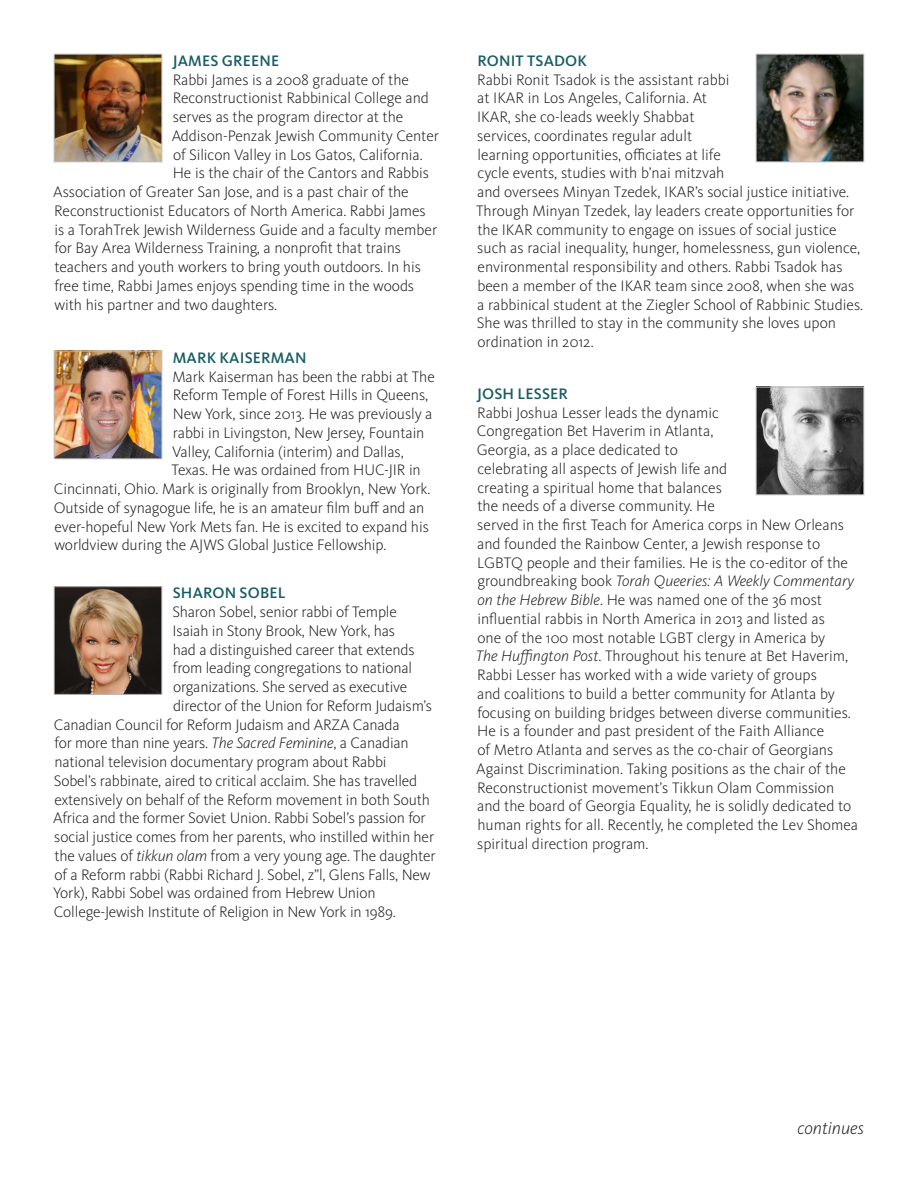
<style>
.page{position:relative;width:918px;height:1188px;background:#fff}
.page>*{position:absolute;margin:0;border:0;box-sizing:border-box;transform-origin:0 0}
.t1{font:italic 300 18px "Kievit Pro";color:#231f20}
.t2{font:300 15.75px/18.8px "Kievit Pro";letter-spacing:-.005em;color:#231f20}
.t3{font:500 15.75px "Kievit Pro";letter-spacing:.01em;color:#165c64}
.s1{font-style:italic}
</style>
<div class="page">
<img style="left:56px;top:353px;width:104px;height:104px">
<div style="left:54px;top:351px;width:108px;height:108px;border:1px solid #bdbbbb"></div>
<img style="left:56px;top:56px;width:104px;height:104px">
<div style="left:54px;top:54px;width:108px;height:108px;border:1px solid #bdbbbb"></div>
<img style="left:758px;top:56px;width:104px;height:104px">
<div style="left:756px;top:54px;width:108px;height:108px;border:1px solid #bdbbbb"></div>
<img style="left:56px;top:588px;width:104px;height:105px">
<div style="left:54px;top:586px;width:108px;height:109px;border:1px solid #bdbbbb"></div>
<img style="left:758px;top:389px;width:104px;height:104px">
<div style="left:756px;top:387px;width:108px;height:108px;border:1px solid #bdbbbb"></div>
<p class="t3" style="left:173px;top:51px;width:108px">JAMES GREENE</p>
<p class="t2" style="left:173px;top:70px;width:238px">Rabbi James is a 2008 graduate of the</p>
<p class="t2" style="left:173px;top:89px;width:258px">Reconstructionist Rabbinical College and</p>
<p class="t2" style="left:173px;top:108px;width:232px">serves as the program director at the</p>
<p class="t2" style="left:172px;top:126px;width:269px">Addison-Penzak Jewish Community Center</p>
<p class="t2" style="left:173px;top:145px;width:251px">of Silicon Valley in Los Gatos, California.</p>
<p class="t2" style="left:173px;top:164px;width:258px">He is the chair of the Cantors and Rabbis</p>
<p class="t2" style="left:53px;top:183px;width:357px">Association of Greater San Jose, and is a past chair of the</p>
<p class="t2" style="left:54px;top:201px;width:373px">Reconstructionist Educators of North America. Rabbi James</p>
<p class="t2" style="left:54px;top:220px;width:384px">is a TorahTrek Jewish Wilderness Guide and a faculty member</p>
<p class="t2" style="left:54px;top:239px;width:348px">for Bay Area Wilderness Training, a nonprofit that trains</p>
<p class="t2" style="left:54px;top:258px;width:368px">teachers and youth workers to bring youth outdoors. In his</p>
<p class="t2" style="left:54px;top:276px;width:361px">free time, Rabbi James enjoys spending time in the woods</p>
<p class="t2" style="left:54px;top:295px;width:224px">with his partner and two daughters.</p>
<p class="t3" style="left:173px;top:348px;width:135px">MARK KAISERMAN</p>
<p class="t2" style="left:173px;top:367px;width:264px">Mark Kaiserman has been the rabbi at The</p>
<p class="t2" style="left:173px;top:386px;width:257px">Reform Temple of Forest Hills in Queens,</p>
<p class="t2" style="left:173px;top:404px;width:261px">New York, since 2013. He was previously a</p>
<p class="t2" style="left:173px;top:423px;width:253px">rabbi in Livingston, New Jersey, Fountain</p>
<p class="t2" style="left:172px;top:442px;width:233px">Valley, California (interim) and Dallas,</p>
<p class="t2" style="left:172px;top:461px;width:251px">Texas. He was ordained from HUC-JIR in</p>
<p class="t2" style="left:54px;top:479px;width:378px">Cincinnati, Ohio. Mark is originally from Brooklyn, New York.</p>
<p class="t2" style="left:54px;top:498px;width:372px">Outside of synagogue life, he is an amateur film buff and an</p>
<p class="t2" style="left:55px;top:517px;width:376px">ever-hopeful New York Mets fan. He is excited to expand his</p>
<p class="t2" style="left:54px;top:536px;width:333px">worldview during the AJWS Global Justice Fellowship.</p>
<p class="t3" style="left:173px;top:584px;width:114px">SHARON SOBEL</p>
<p class="t2" style="left:172px;top:603px;width:226px">Sharon Sobel, senior rabbi of Temple</p>
<p class="t2" style="left:173px;top:621px;width:224px">Isaiah in Stony Brook, New York, has</p>
<p class="t2" style="left:173px;top:640px;width:243px">had a distinguished career that extends</p>
<p class="t2" style="left:173px;top:659px;width:241px">from leading congregations to national</p>
<p class="t2" style="left:173px;top:678px;width:236px">organizations. She served as executive</p>
<p class="t2" style="left:173px;top:696px;width:261px">director of the Union for Reform Judaism’s</p>
<p class="t2" style="left:54px;top:715px;width:347px">Canadian Council for Reform Judaism and ARZA Canada</p>
<p class="t2" style="left:54px;top:734px;width:356px">for more than nine years. <span class="s1">The Sacred Feminine</span>, a Canadian</p>
<p class="t2" style="left:54px;top:753px;width:334px">national television documentary program about Rabbi</p>
<p class="t2" style="left:54px;top:771px;width:365px">Sobel’s rabbinate, aired to critical acclaim. She has travelled</p>
<p class="t2" style="left:55px;top:790px;width:377px">extensively on behalf of the Reform movement in both South</p>
<p class="t2" style="left:53px;top:809px;width:374px">Africa and the former Soviet Union. Rabbi Sobel’s passion for</p>
<p class="t2" style="left:54px;top:828px;width:381px">social justice comes from her parents, who instilled within her</p>
<p class="t2" style="left:54px;top:846px;width:383px">the values of <span class="s1">tikkun olam</span> from a very young age. The daughter</p>
<p class="t2" style="left:55px;top:865px;width:378px">of a Reform rabbi (Rabbi Richard J. Sobel, z”l, Glens Falls, New</p>
<p class="t2" style="left:53px;top:884px;width:324px">York), Rabbi Sobel was ordained from Hebrew Union</p>
<p class="t2" style="left:54px;top:903px;width:343px">College-Jewish Institute of Religion in New York in 1989.</p>
<p class="t3" style="left:477px;top:51px;width:111px">RONIT TSADOK</p>
<p class="t2" style="left:476px;top:70px;width:389px">Rabbi Ronit Tsadok is the assistant rabbi<br>at IKAR in Los Angeles, California. At<br>IKAR, she co-leads weekly Shabbat<br>services, coordinates regular adult<br>learning opportunities, officiates at life<br>cycle events, studies with b’nai mitzvah<br>and oversees Minyan Tzedek, IKAR’s social justice initiative.<br>Through Minyan Tzedek, lay leaders create opportunities for the IKAR community to engage on issues of social justice such as racial inequality, hunger, homelessness, gun violence, environmental responsibility and others. Rabbi Tsadok has been a member of the IKAR team since 2008, when she was a rabbinical student at the Ziegler School of Rabbinic Studies.<br>She was thrilled to stay in the community she loves upon ordination in 2012.</p>
<p class="t3" style="left:477px;top:384px;width:92px">JOSH LESSER</p>
<p class="t2" style="left:476px;top:403px;width:384px">Rabbi Joshua Lesser leads the dynamic<br>Congregation Bet Haverim in Atlanta,<br>Georgia, as a place dedicated to<br>celebrating all aspects of Jewish life and<br>creating a spiritual home that balances<br>the needs of a diverse community. He<br>served in the first Teach for America corps in New Orleans and founded the Rainbow Center, a Jewish response to LGBTQ people and their families. He is the co-editor of the groundbreaking book <span class="s1">Torah Queeries: A Weekly Commentary on the Hebrew Bible</span>. He was named one of the 36 most influential rabbis in North America in 2013 and listed as<br>one of the 100 most notable LGBT clergy in America by<br><span class="s1">The Huffington Post</span>. Throughout his tenure at Bet Haverim, Rabbi Lesser has worked with a wide variety of groups<br>and coalitions to build a better community for Atlanta by focusing on building bridges between diverse communities.<br>He is a founder and past president of the Faith Alliance<br>of Metro Atlanta and serves as the co-chair of Georgians Against Discrimination. Taking positions as the chair of the Reconstructionist movement’s Tikkun Olam Commission and the board of Georgia Equality, he is solidly dedicated to human rights for all. Recently, he completed the Lev Shomea spiritual direction program.</p>
<p class="t1" style="left:798px;top:1117px;width:68px">continues</p>
</div>
